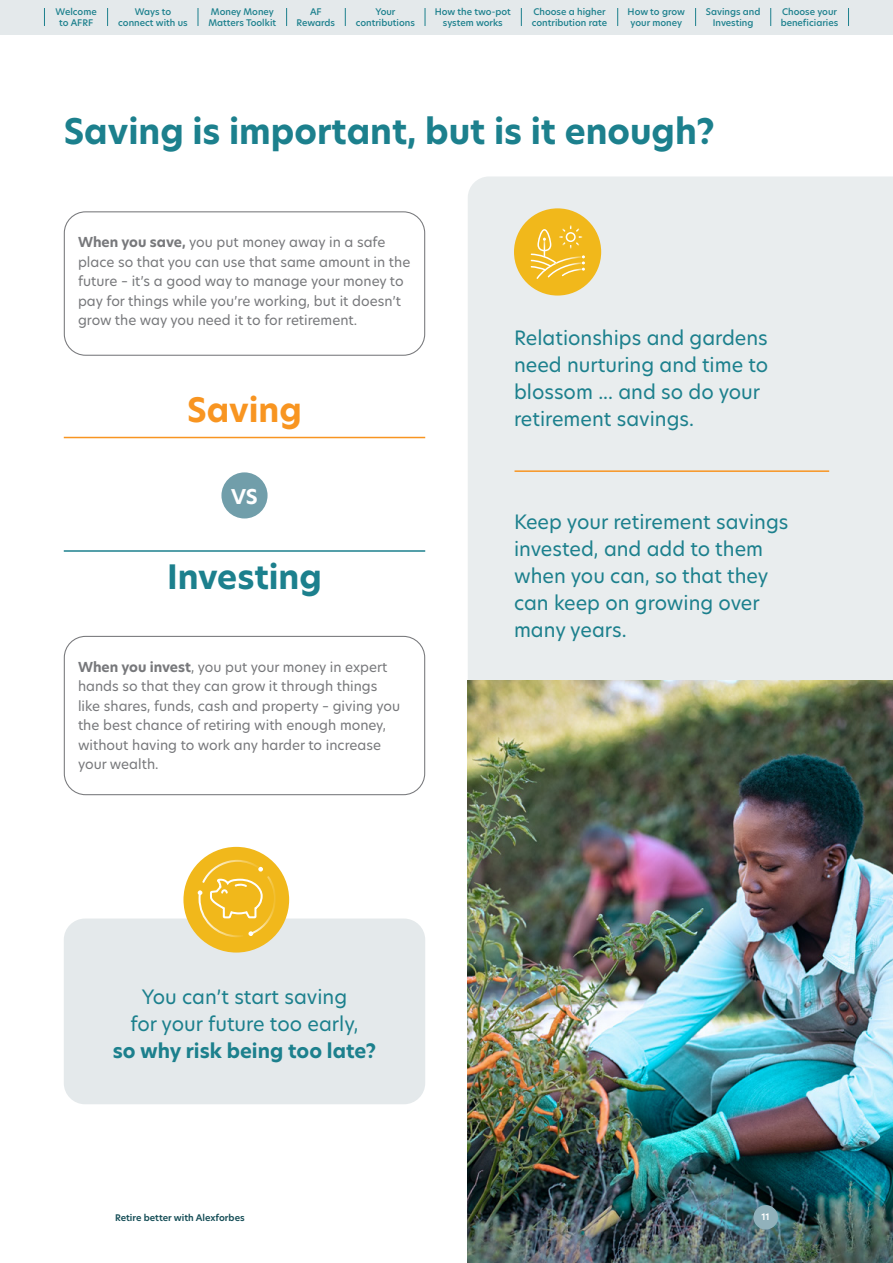
<style>
.page{position:relative;width:893px;height:1263px;background:#fff}
.page>*{position:absolute;margin:0;border:0;box-sizing:border-box;transform-origin:0 0}
.t1{font:700 34.5px "New Hero";color:#1c808d}
.t2{font:700 33px "New Hero";color:#1c808d}
.t3{font:700 33px "New Hero";color:#f89521}
.t4{font:700 19.95px "New Hero";color:#fff}
.t5{font:19.5px/27px "New Hero";color:#1c808d}
.t6{font:700 19.5px "New Hero";color:#1c808d}
.t7{font:13.5px/19.5px "New Hero";color:#77787b}
.t8{font:500 9px/10.8px "New Hero";color:#1c808d;text-align:center}
.t9{font:600 9px "New Hero";color:#174f58}
.t10{font:600 9px "New Hero";color:#fff}
.s1{font-weight:700}
</style>
<div class="page">
<div style="left:468px;top:176px;width:425px;height:504px;background:#e9edee"></div>
<div style="left:64px;top:918px;width:361px;height:186px;background:#e4e9eb;border-radius:21px"></div>
<div style="left:221px;top:472px;width:47px;height:46px;background:#719eaa;border-radius:50%"></div>
<svg style="left:63px;top:211px;width:363px;height:145px"></svg>
<svg style="left:63px;top:635px;width:363px;height:161px"></svg>
<hr style="left:64px;top:437px;width:361px;height:1px;background:#f89521">
<hr style="left:514px;top:470px;width:315px;height:2px;background:#f89521">
<hr style="left:64px;top:550px;width:361px;height:2px;background:#1c808d">
<img style="left:468px;top:680px;width:425px;height:583px">
<div style="left:183px;top:847px;width:106px;height:105px;background:#f1b81b;border-radius:50%"></div>
<img style="left:202px;top:860px;width:60px;height:23px">
<img style="left:199px;top:892px;width:44px;height:45px">
<img style="left:250px;top:876px;width:26px;height:59px">
<svg style="left:258px;top:867px;width:5px;height:4px"></svg>
<svg style="left:248px;top:931px;width:5px;height:5px"></svg>
<svg style="left:198px;top:890px;width:4px;height:5px"></svg>
<svg style="left:210px;top:879px;width:53px;height:39px"></svg>
<div style="left:514px;top:208px;width:87px;height:88px;background:#f1b81b;border-radius:50%"></div>
<img style="left:536px;top:271px;width:13px;height:8px">
<img style="left:548px;top:271px;width:15px;height:6px">
<img style="left:562px;top:271px;width:13px;height:5px">
<svg style="left:531px;top:225px;width:54px;height:46px"></svg>
<div style="left:753px;top:1205px;width:25px;height:24px;background:#91b1bb;border-radius:50%"></div>
<div style="left:0;top:0;width:893px;height:34px;background:#e4e9eb"></div>
<svg style="left:107px;top:8px;width:1px;height:18px"></svg>
<svg style="left:198px;top:8px;width:1px;height:18px"></svg>
<svg style="left:286px;top:8px;width:1px;height:18px"></svg>
<svg style="left:345px;top:8px;width:1px;height:18px"></svg>
<svg style="left:425px;top:8px;width:1px;height:18px"></svg>
<svg style="left:521px;top:8px;width:1px;height:18px"></svg>
<svg style="left:848px;top:8px;width:1px;height:18px"></svg>
<svg style="left:617px;top:8px;width:1px;height:18px"></svg>
<svg style="left:695px;top:8px;width:1px;height:18px"></svg>
<svg style="left:770px;top:8px;width:1px;height:18px"></svg>
<svg style="left:44px;top:8px;width:1px;height:18px"></svg>
<p class="t8" style="left:435px;top:6px;width:77px">How the two-pot system works</p>
<p class="t8" style="left:56px;top:6px;width:43px">Welcome to AFRF</p>
<p class="t8" style="left:118px;top:6px;width:71px">Ways to connect with us</p>
<p class="t8" style="left:208px;top:6px;width:69px;text-align:left">Money Money<br>Matters Toolkit</p>
<p class="t8" style="left:296px;top:6px;width:40px">AF<br>Rewards</p>
<p class="t8" style="left:356px;top:6px;width:61px">Your contributions</p>
<p class="t8" style="left:532px;top:6px;width:77px;text-align:left">Choose a higher contribution rate</p>
<p class="t8" style="left:628px;top:6px;width:59px">How to grow your money</p>
<p class="t8" style="left:706px;top:6px;width:56px">Savings and<br>Investing</p>
<p class="t8" style="left:781px;top:6px;width:59px;text-align:left">Choose your beneficiaries</p>
<h1 class="t1" style="left:64px;top:108px;width:653px">Saving is important, but is it enough?</h1>
<p class="t7" style="left:78px;top:232px;width:334px"><span class="s1">When you save,</span> you put money away in a safe place so that you can use that same amount in the future – it’s a good way to manage your money to pay for things while you’re working, but it doesn’t grow the way you need it to for retirement.</p>
<h2 class="t3" style="left:187px;top:387px;width:116px">Saving</h2>
<h3 class="t4" style="left:231px;top:483px;width:28px">VS</h3>
<h2 class="t2" style="left:167px;top:554px;width:156px">Investing</h2>
<p class="t7" style="left:78px;top:657px;width:324px"><span class="s1">When you invest</span>, you put your money in expert hands so that they can grow it through things like shares, funds, cash and property – giving you the best chance of retiring with enough money, without having to work any harder to increase your wealth.</p>
<h3 class="t5" style="left:130px;top:983px;width:230px;text-align:center">You can’t start saving for your future too early,</h3>
<h3 class="t6" style="left:113px;top:1038px;width:265px">so why risk being too late?</h3>
<h3 class="t5" style="left:514px;top:324px;width:256px">Relationships and gardens need nurturing and time to blossom ... and so do your retirement savings.</h3>
<h3 class="t5" style="left:514px;top:508px;width:276px">Keep your retirement savings invested, and add to them when you can, so that they can keep on growing over many years.</h3>
<p class="t9" style="left:115px;top:1211px;width:131px">Retire better with Alexforbes</p>
<p class="t10" style="left:761px;top:1211px;width:10px">11</p>
</div>
